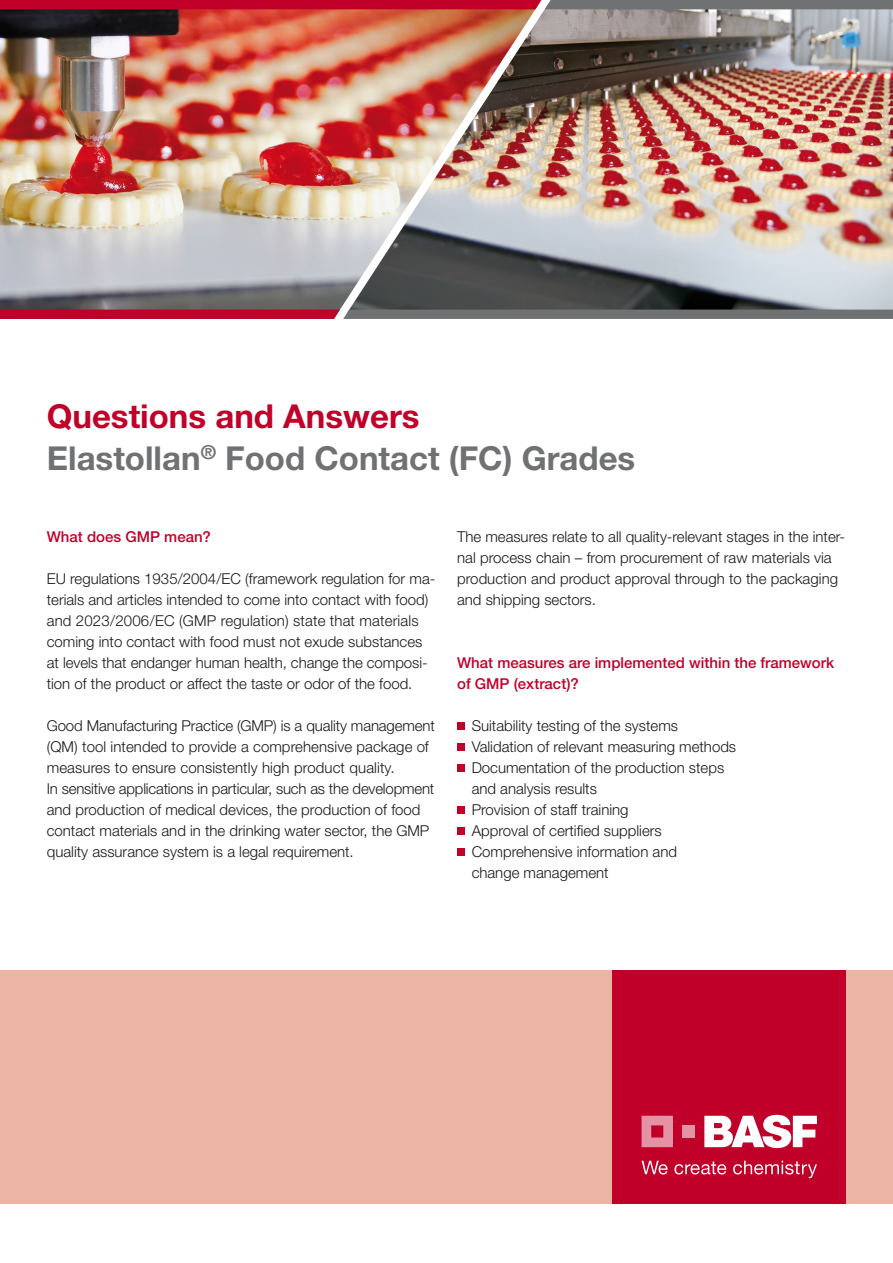
<style>
.page{position:relative;width:893px;height:1263px;background:#fff}
.page>*{position:absolute;margin:0;border:0;box-sizing:border-box;transform-origin:0 0}
.t1{font:700 33px/42px "Helvetica Neue LT Pro";color:#707173}
.t2{font:300 15px/21px "Helvetica Neue LT Pro";color:#1a171c}
.t3{font:500 15px/21px "Helvetica Neue LT Pro";color:#c1002a}
.s1{color:#c1002a}
</style>
<div class="page">
<div style="left:0;top:969px;width:893px;height:234px;background:#ebb4a5"></div>
<div style="left:612px;top:969px;width:234px;height:234px;background:#c1002a"></div>
<svg style="left:642px;top:1116px;width:31px;height:31px"></svg>
<div style="left:683px;top:1125px;width:12px;height:12px;background:#e493a4"></div>
<svg style="left:704px;top:1115px;width:113px;height:33px"></svg>
<svg style="left:642px;top:1161px;width:26px;height:13px"></svg>
<svg style="left:674px;top:1161px;width:52px;height:13px"></svg>
<svg style="left:733px;top:1161px;width:84px;height:17px"></svg>
<div style="left:457px;top:722px;width:8px;height:8px;background:#c1002a"></div>
<div style="left:457px;top:743px;width:8px;height:8px;background:#c1002a"></div>
<div style="left:457px;top:764px;width:8px;height:8px;background:#c1002a"></div>
<div style="left:457px;top:806px;width:8px;height:8px;background:#c1002a"></div>
<div style="left:457px;top:827px;width:8px;height:8px;background:#c1002a"></div>
<div style="left:457px;top:848px;width:8px;height:8px;background:#c1002a"></div>
<img style="left:0;top:9px;width:347px;height:301px">
<img style="left:347px;top:9px;width:546px;height:301px">
<svg style="left:0;top:310px;width:893px;height:9px;background:#904859"></svg>
<svg style="left:0;top:0;width:893px;height:9px;background:#a22e48"></svg>
<h1 class="t1" style="left:47px;top:394px;width:590px"><span class="s1">Questions and Answers<br></span>Elastollan<sup>®</sup> Food Contact (FC) Grades</h1>
<p class="t3" style="left:47px;top:526px;width:166px">What does GMP mean?</p>
<p class="t2" style="left:47px;top:568px;width:390px">EU regulations 1935/2004/EC (framework regulation for ma&shy;terials and articles intended to come into contact with food) and 2023/2006/EC (GMP regulation) state that materials coming into contact with food must not exude substances at levels that endanger human health, change the composi&shy;tion of the product or affect the taste or odor of the food.</p>
<p class="t2" style="left:47px;top:715px;width:390px">Good Manufacturing Practice (GMP) is a quality management (QM) tool intended to provide a comprehensive package of measures to ensure consistently high product quality.<br>In sensitive applications in particular, such as the development and production of medical devices, the production of food contact materials and in the drinking water sector, the GMP quality assurance system is a legal requirement.</p>
<p class="t2" style="left:457px;top:526px;width:390px">The measures relate to all quality-relevant stages in the inter&shy;nal process chain – from procurement of raw materials via production and product approval through to the packaging and shipping sectors.</p>
<p class="t3" style="left:457px;top:652px;width:379px">What measures are implemented within the framework of GMP (extract)?</p>
<p class="t2" style="left:472px;top:715px;width:266px">Suitability testing of the systems<br>Validation of relevant measuring methods<br>Documentation of the production steps and analysis results<br>Provision of staff training<br>Approval of certified suppliers<br>Comprehensive information and<br>change management</p>
</div>
